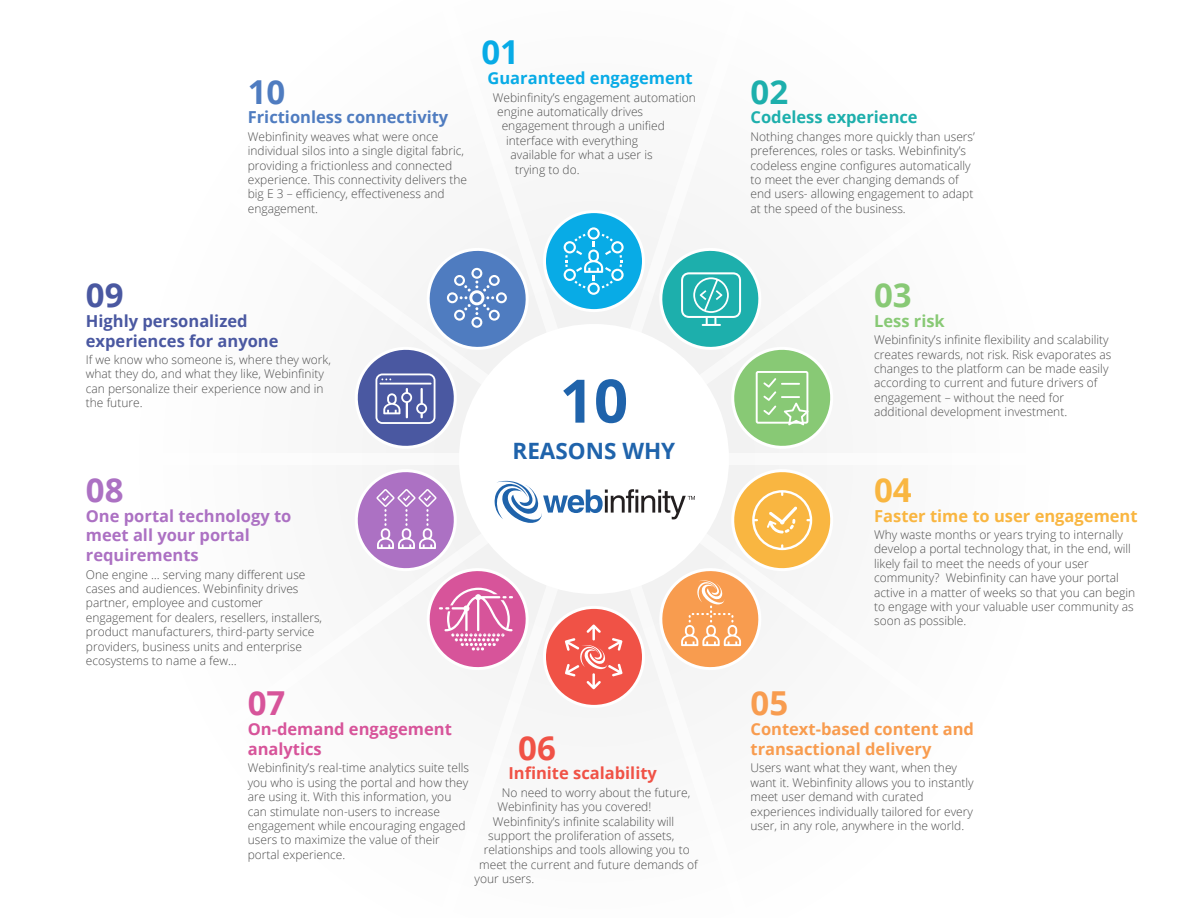
<style>
.page{position:relative;width:1188px;height:918px;background:#fff}
.page>*{position:absolute;margin:0;border:0;box-sizing:border-box;transform-origin:0 0}
.t1{font:700 60px "Open Sans";color:#1f63ab}
.t2{font:700 33px "Open Sans";color:#08abe6}
.t3{font:700 33px "Open Sans";color:#1dafac}
.t4{font:700 33px "Open Sans";color:#88c975}
.t5{font:700 33px "Open Sans";color:#f9b641}
.t6{font:700 33px "Open Sans";color:#f89c4f}
.t7{font:700 33px "Open Sans";color:#f05246}
.t8{font:700 33px "Open Sans";color:#d7549a}
.t9{font:700 33px "Open Sans";color:#ac71c3}
.t10{font:700 33px "Open Sans";color:#4a58a1}
.t11{font:700 33px "Open Sans";color:#4f7cc0}
.t12{font:700 22.5px "Open Sans";color:#1f63ab}
.t13{font:700 16.5px/19.8px "Open Sans";color:#ac71c3}
.t14{font:700 16.5px/19.8px "Open Sans";color:#f89c4f}
.t15{font:700 16.5px/19.8px "Open Sans";color:#4a58a1}
.t16{font:700 16.5px/19.8px "Open Sans";color:#d7549a}
.t17{font:700 16.5px "Open Sans";color:#f9b641}
.t18{font:700 16.5px "Open Sans";color:#4f7cc0}
.t19{font:700 16.5px "Open Sans";color:#08abe6}
.t20{font:700 16.5px "Open Sans";color:#f05246}
.t21{font:700 16.5px "Open Sans";color:#1dafac}
.t22{font:700 16.5px "Open Sans";color:#88c975}
.t23{font:300 12px/14.4px "Open Sans";color:#4d4d4d}
</style>
<div class="page">
<div style="left:532px;top:233px;width:127px;height:105px;background:#f3f3f3"></div>
<div style="left:459px;top:324px;width:270px;height:270px;background:#fff;border-radius:50%"></div>
<div style="left:544px;top:212px;width:100px;height:99px;background:#08abe6;border-radius:50%"></div>
<div style="left:543px;top:210px;width:102px;height:102px;border:3px solid #fff;border-radius:50%"></div>
<div style="left:544px;top:607px;width:100px;height:99px;background:#f05246;border-radius:50%"></div>
<svg style="left:357px;top:239px;width:177px;height:214px"></svg>
<svg style="left:564px;top:227px;width:60px;height:68px"></svg>
<svg style="left:654px;top:243px;width:177px;height:210px"></svg>
<div style="left:756px;top:371px;width:52px;height:53px;border:2px solid #fff"></div>
<svg style="left:785px;top:407px;width:29px;height:21px"></svg>
<svg style="left:357px;top:465px;width:474px;height:224px"></svg>
<h2 class="t11" style="left:248px;top:68px;width:39px">10</h2>
<h3 class="t18" style="left:248px;top:106px;width:202px">Frictionless connectivity</h3>
<p class="t23" style="left:248px;top:129px;width:221px">Webinfinity weaves what were once individual silos into a single digital fabric, providing a frictionless and connected experience. This connectivity delivers the big E 3 – efficiency, effectiveness and engagement.</p>
<h2 class="t2" style="left:481px;top:29px;width:39px">01</h2>
<h3 class="t19" style="left:487px;top:66px;width:207px">Guaranteed engagement</h3>
<p class="t23" style="left:493px;top:90px;width:205px">Webinfinity’s engagement automation</p>
<p class="t23" style="left:497px;top:104px;width:147px">engine automatically drives</p>
<p class="t23" style="left:502px;top:118px;width:165px">engagement through a unified</p>
<p class="t23" style="left:506px;top:133px;width:134px">interface with everything</p>
<p class="t23" style="left:511px;top:147px;width:144px">available for what a user is</p>
<p class="t23" style="left:515px;top:162px;width:66px">trying to do.</p>
<h2 class="t10" style="left:86px;top:272px;width:39px">09</h2>
<h3 class="t15" style="left:86px;top:311px;width:194px">Highly personalized experiences for anyone</h3>
<p class="t23" style="left:86px;top:352px;width:247px">If we know who someone is, where they work, what they do, and what they like, Webinfinity can personalize their experience now and in the future.</p>
<h2 class="t9" style="left:86px;top:466px;width:39px">08</h2>
<h3 class="t13" style="left:86px;top:505px;width:207px">One portal technology to meet all your portal requirements</h3>
<p class="t23" style="left:86px;top:567px;width:238px">One engine … serving many different use cases and audiences. Webinfinity drives partner, employee and customer engagement for dealers, resellers, installers, product manufacturers, third-party service providers, business units and enterprise ecosystems to name a few…</p>
<h1 class="t1" style="left:560px;top:359px;width:70px">10</h1>
<h3 class="t12" style="left:513px;top:435px;width:164px">REASONS WHY</h3>
<h2 class="t8" style="left:248px;top:680px;width:39px">07</h2>
<h3 class="t16" style="left:248px;top:719px;width:206px">On-demand engagement analytics</h3>
<p class="t23" style="left:248px;top:760px;width:223px">Webinfinity’s real-time analytics suite tells you who is using the portal and how they are using it. With this information, you can stimulate non-users to increase engagement while encouraging engaged users to maximize the value of their portal experience.</p>
<h2 class="t7" style="left:518px;top:724px;width:39px">06</h2>
<h3 class="t20" style="left:508px;top:762px;width:150px">Infinite scalability</h3>
<p class="t23" style="left:502px;top:785px;width:190px">No need to worry about the future,</p>
<p class="t23" style="left:497px;top:799px;width:155px">Webinfinity has you covered!</p>
<p class="t23" style="left:493px;top:814px;width:183px">Webinfinity’s infinite scalability will</p>
<p class="t23" style="left:488px;top:828px;width:188px">support the proliferation of assets,</p>
<p class="t23" style="left:484px;top:842px;width:208px">relationships and tools allowing you to</p>
<p class="t23" style="left:479px;top:857px;width:220px">meet the current and future demands of</p>
<p class="t23" style="left:475px;top:871px;width:61px">your users.</p>
<h2 class="t3" style="left:751px;top:68px;width:39px">02</h2>
<h3 class="t21" style="left:751px;top:106px;width:169px">Codeless experience</h3>
<p class="t23" style="left:751px;top:129px;width:226px">Nothing changes more quickly than users’ preferences, roles or tasks. Webinfinity’s codeless engine configures automatically to meet the ever changing demands of end users- allowing engagement to adapt at the speed of the business.</p>
<h2 class="t4" style="left:874px;top:272px;width:39px">03</h2>
<h3 class="t22" style="left:874px;top:309px;width:72px">Less risk</h3>
<p class="t23" style="left:874px;top:332px;width:239px">Webinfinity’s infinite flexibility and scalability creates rewards, not risk. Risk evaporates as changes to the platform can be made easily according to current and future drivers of engagement – without the need for additional development investment.</p>
<h2 class="t5" style="left:874px;top:466px;width:39px">04</h2>
<h3 class="t17" style="left:874px;top:504px;width:265px">Faster time to user engagement</h3>
<p class="t23" style="left:874px;top:527px;width:263px">Why waste months or years trying to internally develop a portal technology that, in the end, will likely fail to meet the needs of your user community? Webinfinity can have your portal active in a matter of weeks so that you can begin to engage with your valuable user community as soon as possible.</p>
<h2 class="t6" style="left:751px;top:680px;width:39px">05</h2>
<h3 class="t14" style="left:751px;top:719px;width:225px">Context-based content and transactional delivery</h3>
<p class="t23" style="left:751px;top:760px;width:225px">Users want what they want, when they want it. Webinfinity allows you to instantly meet user demand with curated experiences individually tailored for every user, in any role, anywhere in the world.</p>
</div>
